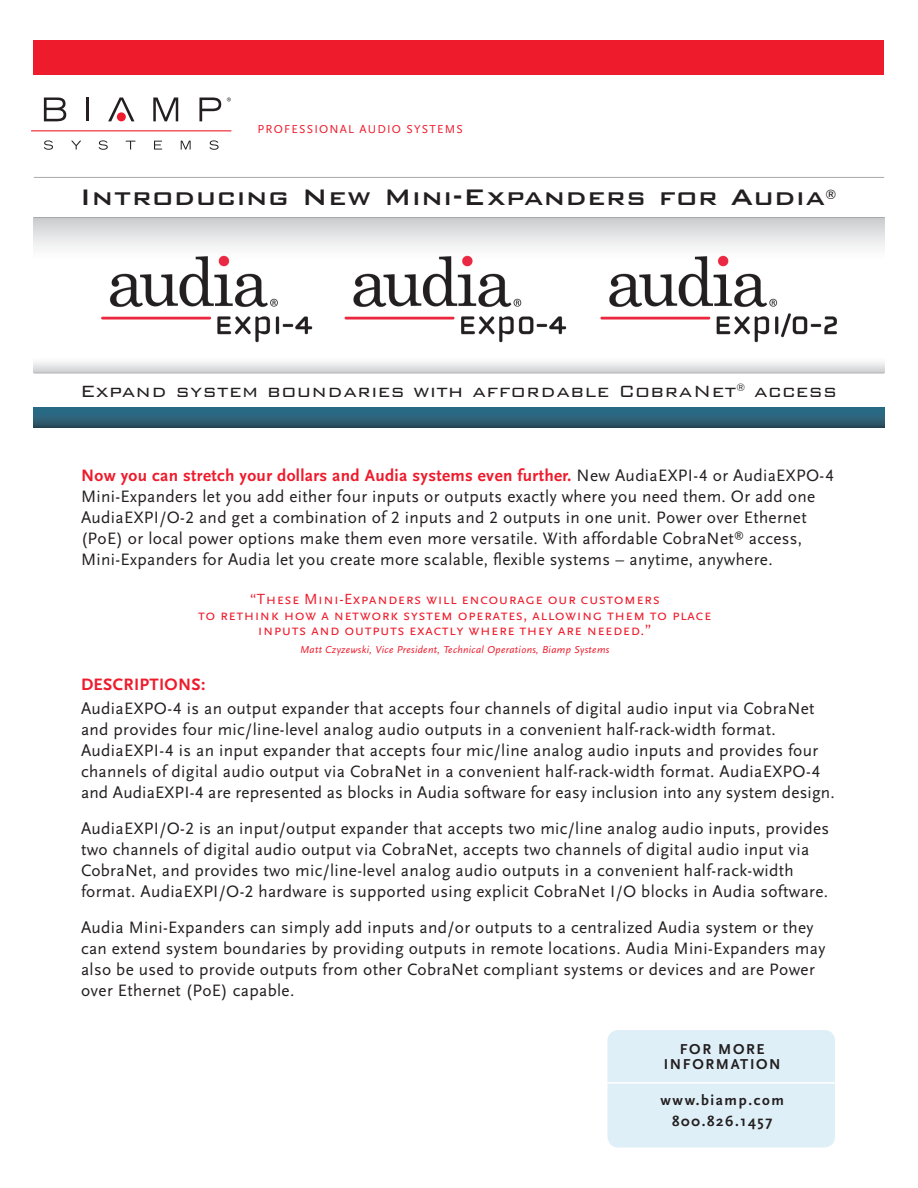
<style>
.page{position:relative;width:918px;height:1188px;background:#fff}
.page>*{position:absolute;margin:0;border:0;box-sizing:border-box;transform-origin:0 0}
.t1{font:500 30px "Bank Gothic BT";letter-spacing:.02em;color:#231f20}
.t2{font:300 21.75px "Bank Gothic BT";letter-spacing:.02em;color:#231f20}
.t3{font:17.25px/21px "Scala Sans";letter-spacing:.02em;color:#231f20}
.t4{font:700 17.25px "Scala Sans";letter-spacing:.02em;color:#ee1b2c}
.t5{font:15.3px/15.8px "Scala Sans Caps";letter-spacing:.03em;color:#ee1b2c;text-align:center}
.t6{font:700 15px/15px "Scala Sans";letter-spacing:.11em;color:#231f20;text-align:center}
.t7{font:500 13.05px "Bank Gothic BT";color:#231f20}
.t8{font:12px "Scala Sans";letter-spacing:.1em;color:#ee1b2c}
.t9{font:italic 10.5px "Scala Sans";letter-spacing:.03em;color:#ee1b2c}
.s1{font-weight:700;color:#ee1b2c}
.s2{font-family:"Scala Sans Caps"}
</style>
<div class="page">
<img style="left:34px;top:218px;width:850px;height:155px">
<svg style="left:34px;top:408px;width:850px;height:19px;background:#2b5f76"></svg>
<div style="left:34px;top:40px;width:850px;height:35px;background:#ee1b2c"></div>
<div style="left:608px;top:1030px;width:227px;height:118px;background:#dfeff7;border-radius:11px"></div>
<hr style="left:597px;top:1082px;width:248px;height:2px;background:#fff">
<svg style="left:44px;top:140px;width:9px;height:10px"></svg>
<svg style="left:71px;top:141px;width:10px;height:9px"></svg>
<svg style="left:99px;top:140px;width:9px;height:10px"></svg>
<svg style="left:126px;top:141px;width:9px;height:9px"></svg>
<svg style="left:154px;top:141px;width:8px;height:9px"></svg>
<svg style="left:181px;top:141px;width:10px;height:9px"></svg>
<svg style="left:209px;top:140px;width:10px;height:10px"></svg>
<hr style="left:31px;top:130px;width:200px;height:1px;background:#ee1b2c">
<svg style="left:44px;top:98px;width:22px;height:23px"></svg>
<hr style="left:87px;top:98px;width:2px;height:23px;background:#231f20">
<svg style="left:108px;top:98px;width:26px;height:23px"></svg>
<svg style="left:153px;top:98px;width:25px;height:23px"></svg>
<svg style="left:199px;top:98px;width:22px;height:23px"></svg>
<div style="left:117px;top:112px;width:9px;height:9px;background:#ee1b2c;border-radius:50%"></div>
<svg style="left:227px;top:98px;width:4px;height:3px"></svg>
<hr style="left:34px;top:177px;width:850px;height:1px;background:#a8a9ad">
<hr style="left:34px;top:217px;width:850px;height:1px;background:#a8a9ad">
<hr style="left:34px;top:373px;width:850px;height:1px;background:#b2b3b7">
<p class="t8" style="left:258px;top:123px;width:207px">PROFESSIONAL AUDIO SYSTEMS</p>
<p class="t1" style="left:80px;top:181px;width:746px">Introducing New Mini-Expanders for Audia</p>
<p class="t7" style="left:825px;top:189px;width:12px">®</p>
<p class="t2" style="left:80px;top:380px;width:759px">Expand system boundaries with affordable CobraNet<sup>®</sup> access</p>
<p class="t3" style="left:81px;top:465px;width:755px"><span class="s1">Now you can stretch your dollars and Audia systems even further.</span> New AudiaEXPI-<span class="s2">4</span> or AudiaEXPO-<span class="s2">4<br></span>Mini-Expanders let you add either four inputs or outputs exactly where you need them. Or add one AudiaEXPI/O-<span class="s2">2</span> and get a combination of <span class="s2">2</span> inputs and <span class="s2">2</span> outputs in one unit. Power over Ethernet (PoE) or local power options make them even more versatile. With affordable CobraNet<sup>®</sup> access, Mini-Expanders for Audia let you create more scalable, flexible systems – anytime, anywhere.</p>
<p class="t5" style="left:198px;top:591px;width:515px">“These Mini-Expanders will encourage our customers<br>to rethink how a network system operates, allowing them to place inputs and outputs exactly where they are needed.”</p>
<p class="t9" style="left:300px;top:643px;width:311px">Matt Czyzewski, Vice President, Technical Operations, Biamp Systems</p>
<p class="t4" style="left:81px;top:675px;width:126px">DESCRIPTIONS:</p>
<p class="t3" style="left:81px;top:699px;width:755px">AudiaEXPO-<span class="s2">4</span> is an output expander that accepts four channels of digital audio input via CobraNet and provides four mic/line-level analog audio outputs in a convenient half-rack-width format.<br>AudiaEXPI-<span class="s2">4</span> is an input expander that accepts four mic/line analog audio inputs and provides four channels of digital audio output via CobraNet in a convenient half-rack-width format. AudiaEXPO-<span class="s2">4 </span>and AudiaEXPI-<span class="s2">4</span> are represented as blocks in Audia software for easy inclusion into any system design.</p>
<p class="t3" style="left:81px;top:818px;width:750px">AudiaEXPI/O-<span class="s2">2</span> is an input/output expander that accepts two mic/line analog audio inputs, provides two channels of digital audio output via CobraNet, accepts two channels of digital audio input via CobraNet, and provides two mic/line-level analog audio outputs in a convenient half-rack-width format. AudiaEXPI/O-<span class="s2">2</span> hardware is supported using explicit CobraNet I/O blocks in Audia software.</p>
<p class="t3" style="left:81px;top:917px;width:746px">Audia Mini-Expanders can simply add inputs and/or outputs to a centralized Audia system or they can extend system boundaries by providing outputs in remote locations. Audia Mini-Expanders may also be used to provide outputs from other CobraNet compliant systems or devices and are Power over Ethernet (PoE) capable.</p>
<p class="t6" style="left:664px;top:1042px;width:118px">FOR MORE<br>INFORMATION</p>
<p class="t6" style="left:660px;top:1093px;width:125px">www.biamp.com</p>
<p class="t6" style="left:672px;top:1114px;width:102px">800.826.1457</p>
</div>
